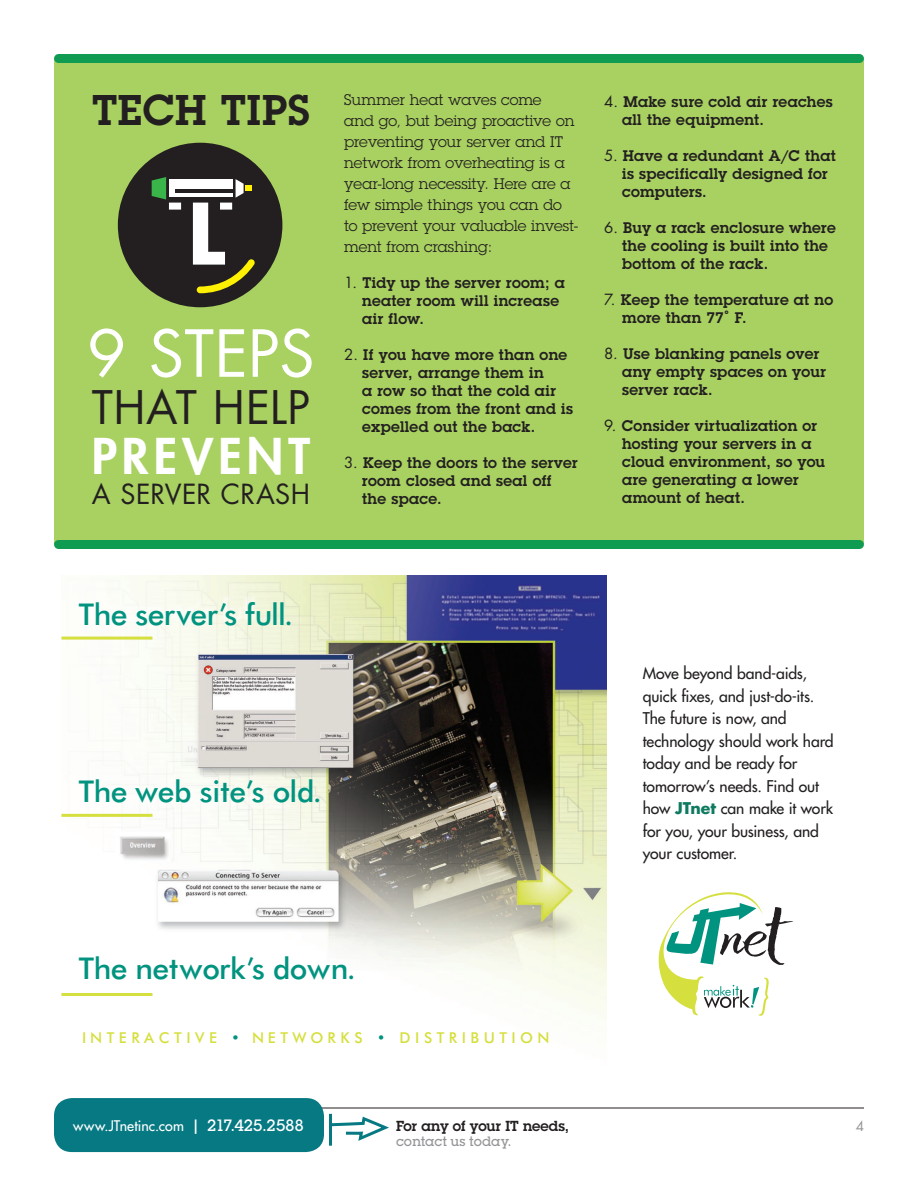
<style>
.page{position:relative;width:918px;height:1188px;background:#fff}
.page>*{position:absolute;margin:0;border:0;box-sizing:border-box;transform-origin:0 0}
.t1{font:600 72px "Lubalin Graph Std";color:#231f20}
.t2{font:600 69.75px "Lubalin Graph Std";letter-spacing:.035em;color:#231f20}
.t3{font:63px "Futura Std";color:#fff}
.t4{font:600 56.25px "Lubalin Graph Std";color:#231f20}
.t5{font:600 50.7px "Lubalin Graph Std";letter-spacing:.04em;color:#231f20}
.t6{font:800 48px "Futura Std";letter-spacing:.105em;color:#fff}
.t7{font:45px "Futura Std";letter-spacing:.01em;color:#231f20}
.t8{font:600 42px "Lubalin Graph Std";letter-spacing:.015em;color:#231f20}
.t9{font:500 30px "Futura BT";letter-spacing:-.005em;color:#00937f}
.t10{font:27px "Futura Std";letter-spacing:.01em;color:#231f20}
.t11{font:500 15.75px/22.5px "Futura Std";letter-spacing:-.005em;color:#231f20}
.t12{font:600 15px/18px "Lubalin Graph Std";letter-spacing:.02em;color:#231f20}
.t13{font:15px/21px "Lubalin Graph Std";letter-spacing:-.005em;color:#231f20}
.t14{font:500 15px "Futura BT";letter-spacing:.3em;color:#d5df3e}
.t15{font:14.25px "Futura";letter-spacing:.01em;color:#fff}
.t16{font:600 14.25px "Lubalin Graph Std";letter-spacing:.005em;color:#231f20}
.t17{font:500 14.25px "Lubalin Graph Itc T";letter-spacing:-.005em;color:#939598}
.t18{font:13.5px "Futura Std";color:#939598}
.s1{font-family:"Futura Std";font-weight:400}
.s2{color:#00937f}
.s3{font-weight:700;color:#0e7a60}
.s4{font-family:"Lubalin Graph Itc T";font-weight:500;font-size:17.25px}
</style>
<div class="page">
<div style="left:54px;top:58px;width:810px;height:486px;background:#a8d161"></div>
<div style="left:118px;top:143px;width:164px;height:164px;background:#231f20;border-radius:50%"></div>
<svg style="left:152px;top:177px;width:103px;height:116px"></svg>
<div style="left:58px;top:54px;width:802px;height:9px;background:#0f9b52"></div>
<div style="left:58px;top:540px;width:802px;height:9px;background:#0f9b52"></div>
<img style="left:61px;top:576px;width:545px;height:552px">
<hr style="left:61px;top:637px;width:91px;height:3px;background:#d5df3e">
<hr style="left:61px;top:814px;width:91px;height:3px;background:#d5df3e">
<hr style="left:61px;top:993px;width:91px;height:3px;background:#d5df3e">
<svg style="left:659px;top:892px;width:134px;height:124px"></svg>
<hr style="left:62px;top:1108px;width:802px;height:1px;background:#231f20">
<svg style="left:329px;top:1101px;width:59px;height:40px"></svg>
<div style="left:54px;top:1098px;width:270px;height:54px;background:#077983;border-radius:18px"></div>
<hr style="left:329px;top:1114px;width:3px;height:32px;background:#077983">
<h3 class="t8" style="left:92px;top:82px;width:219px">Tech Tips</h3>
<p class="t13" style="left:344px;top:89px;width:235px">Summer heat waves come<br>and go, but being proactive on preventing your server and IT network from overheating is a year-long necessity. Here are a few simple things you can do to prevent your valuable invest&shy;ment from crashing:</p>
<p class="t12" style="left:362px;top:274px;width:204px;text-indent:-18px"><span class="s1">1.</span> Tidy up the server room; a neater room will increase air flow.</p>
<p class="t12" style="left:362px;top:346px;width:212px;text-indent:-18px"><span class="s1">2.</span> If you have more than one server, arrange them in<br>a row so that the cold air comes from the front and is expelled out the back.</p>
<p class="t12" style="left:362px;top:454px;width:217px;text-indent:-18px"><span class="s1">3.</span> Keep the doors to the server room closed and seal off the space.</p>
<p class="t12" style="left:622px;top:92px;width:212px;text-indent:-18px"><span class="s1">4.</span> Make sure cold air reaches all the equipment.</p>
<p class="t12" style="left:622px;top:146px;width:215px;text-indent:-18px"><span class="s1">5.</span> Have a redundant A/C that is specifically designed for computers.</p>
<p class="t12" style="left:622px;top:218px;width:215px;text-indent:-18px"><span class="s1">6.</span> Buy a rack enclosure where the cooling is built into the bottom of the rack.</p>
<p class="t12" style="left:622px;top:290px;width:213px;text-indent:-18px"><span class="s1">7.</span> Keep the temperature at no more than 77˚ F.</p>
<p class="t12" style="left:622px;top:344px;width:205px;text-indent:-18px"><span class="s1">8.</span> Use blanking panels over any empty spaces on your server rack.</p>
<p class="t12" style="left:622px;top:416px;width:205px;text-indent:-18px"><span class="s1">9.</span> Consider virtualization or hosting your servers in a cloud environment, so you are generating a lower amount of heat.</p>
<h3 class="t4" style="left:305px;top:159px;width:159px">TECH</h3>
<h1 class="t1" style="left:303px;top:205px;width:166px">TIPS</h1>
<h3 class="t3" style="left:87px;top:313px;width:219px">9 STEPS</h3>
<h3 class="t7" style="left:92px;top:379px;width:220px">THAT H ELP</h3>
<h3 class="t6" style="left:92px;top:426px;width:220px">PREVENT</h3>
<h3 class="t10" style="left:92px;top:476px;width:220px">A SERVER CRASH</h3>
<h2 class="t2" style="left:300px;top:371px;width:308px">SERVICE</h2>
<h3 class="t5" style="left:303px;top:438px;width:298px">SPOTLIGHT</h3>
<h3 class="t9" style="left:79px;top:596px;width:216px">The server’s full.</h3>
<h3 class="t9" style="left:79px;top:773px;width:245px">The web site’s old.</h3>
<h3 class="t9" style="left:79px;top:950px;width:279px">The network’s down.</h3>
<p class="t14" style="left:82px;top:1029px;width:469px">INTERACTIVE <span class="s2">•</span> NETWORKS <span class="s2">•</span> DISTRIBUTION</p>
<p class="t11" style="left:643px;top:662px;width:193px">Move beyond band-aids, quick fixes, and just-do-its.<br>The future is now, and technology should work hard today and be ready for tomorrow’s needs. Find out how <span class="s3">JTnet</span> can make it work for you, your business, and your customer.</p>
<p class="t15" style="left:73px;top:1117px;width:232px">www.JTnetinc.com <span class="s4">| 217.425.2588</span></p>
<p class="t18" style="left:856px;top:1118px;width:10px">4</p>
<p class="t16" style="left:396px;top:1117px;width:175px">For any of your IT needs,</p>
<p class="t17" style="left:396px;top:1133px;width:116px">contact us today.</p>
</div>
